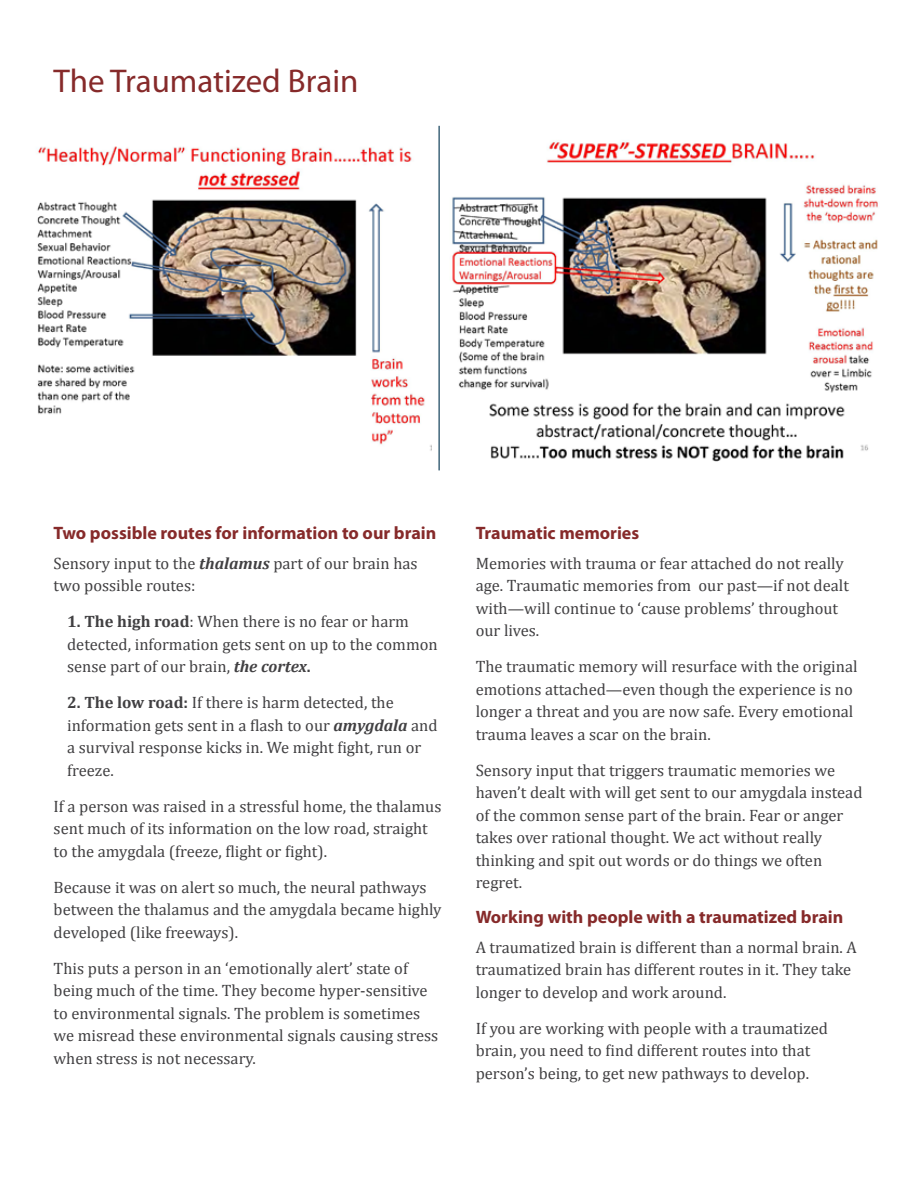
<style>
.page{position:relative;width:918px;height:1188px;background:#fff}
.page>*{position:absolute;margin:0;border:0;box-sizing:border-box;transform-origin:0 0}
.t1{font:33px "Myriad Pro";color:#862a2a}
.t2{font:700 18px "Myriad Pro";color:#862a2a}
.t3{font:16.5px/22.5px "Cambria";color:#414042}
.s1{font-weight:700;font-style:italic}
.s2{font-weight:700}
</style>
<div class="page">
<img style="left:37px;top:146px;width:395px;height:305px">
<img style="left:452px;top:141px;width:426px;height:321px">
<hr style="left:438px;top:126px;width:2px;height:344px;background:#41667b">
<h1 class="t1" style="left:54px;top:60px;width:306px">The Traumatized Brain</h1>
<p class="t2" style="left:54px;top:522px;width:384px">Two possible routes for information to our brain</p>
<p class="t3" style="left:54px;top:552px;width:365px">Sensory input to the <span class="s1">thalamus</span> part of our brain has two possible routes:</p>
<p class="t3" style="left:67px;top:610px;width:372px"><span class="s2">1. The high road</span>: When there is no fear or harm detected, information gets sent on up to the common sense part of our brain, <span class="s1">the cortex</span><span class="s2">.</span></p>
<p class="t3" style="left:67px;top:691px;width:372px"><span class="s2">2. The low road:</span> If there is harm detected, the information gets sent in a flash to our <span class="s1">amygdala</span> and a survival response kicks in. We might fight, run or freeze.</p>
<p class="t3" style="left:54px;top:795px;width:389px">If a person was raised in a stressful home, the thalamus sent much of its information on the low road, straight to the amygdala (freeze, flight or fight).</p>
<p class="t3" style="left:54px;top:876px;width:389px">Because it was on alert so much, the neural pathways between the thalamus and the amygdala became highly developed (like freeways).</p>
<p class="t3" style="left:54px;top:957px;width:386px">This puts a person in an ‘emotionally alert’ state of being much of the time. They become hyper-sensitive to environmental signals. The problem is sometimes we misread these environmental signals causing stress when stress is not necessary.</p>
<p class="t2" style="left:476px;top:522px;width:165px">Traumatic memories</p>
<p class="t3" style="left:476px;top:552px;width:375px">Memories with trauma or fear attached do not really age. Traumatic memories from our past—if not dealt with—will continue to ‘cause problems’ throughout our lives.</p>
<p class="t3" style="left:476px;top:655px;width:383px">The traumatic memory will resurface with the original emotions attached—even though the experience is no longer a threat and you are now safe. Every emotional trauma leaves a scar on the brain.</p>
<p class="t3" style="left:476px;top:759px;width:388px">Sensory input that triggers traumatic memories we haven’t dealt with will get sent to our amygdala instead of the common sense part of the brain. Fear or anger takes over rational thought. We act without really thinking and spit out words or do things we often regret.</p>
<p class="t2" style="left:476px;top:905px;width:369px">Working with people with a traumatized brain</p>
<p class="t3" style="left:476px;top:936px;width:383px">A traumatized brain is different than a normal brain. A traumatized brain has different routes in it. They take longer to develop and work around.</p>
<p class="t3" style="left:476px;top:1017px;width:354px">If you are working with people with a traumatized brain, you need to find different routes into that person’s being, to get new pathways to develop.</p>
</div>
